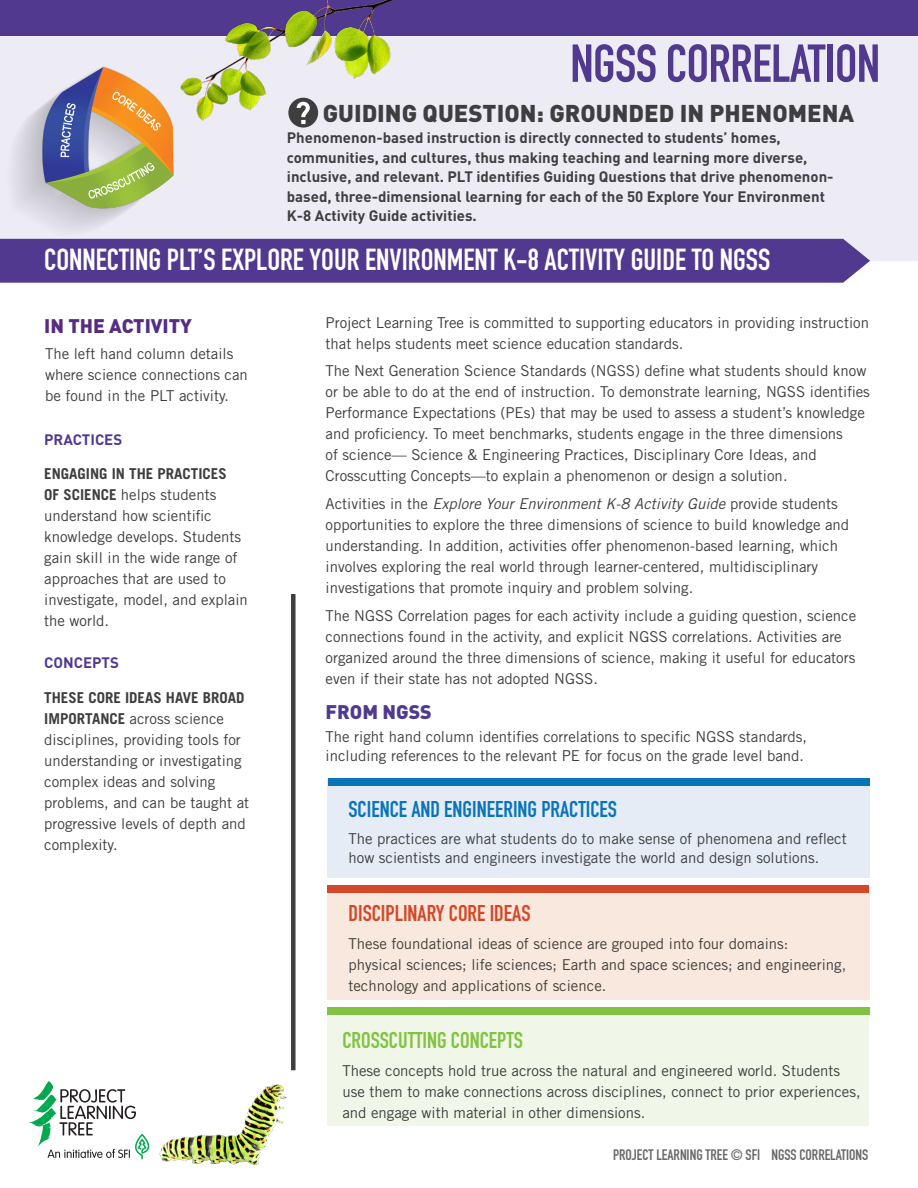
<style>
.page{position:relative;width:918px;height:1188px;background:#fff}
.page>*{position:absolute;margin:0;border:0;box-sizing:border-box;transform-origin:0 0}
.t1{font:700 52.5px "DIN Condensed";letter-spacing:-.01em;color:#51398f}
.subhead{font:700 30px "DIN Condensed";color:#fff}
.subhead-2{font:900 24px "DIN";color:#3e3e3f}
.t2{font:700 22.5px "DIN Condensed";color:#0975b8}
.t3{font:700 22.5px "DIN Condensed";color:#d44728}
.t4{font:700 22.5px "DIN Condensed";color:#81c340}
.t5{font:900 19.5px "DIN";color:#552d83}
.t6{font:900 19.5px "DIN";color:#503a8f}
.bullets{font:15px/21px "Trade Gothic";color:#3e3e3f}
.t7{font:700 15px/19.5px "DIN";color:#3e3e3f}
.t8{font:700 15px "DIN Condensed";color:#69696c}
.t9{font:700 15px "DIN";color:#51398f}
.s1{font-style:italic}
.s2{font-weight:700}
</style>
<div class="page">
<div style="left:0;top:0;width:918px;height:261px;background:#edebf4"></div>
<div style="left:0;top:239px;width:870px;height:44px;background:#51398f"></div>
<div style="left:0;top:0;width:918px;height:36px;background:#51398f"></div>
<div style="left:291px;top:594px;width:5px;height:476px;background:#3e3e3f"></div>
<div style="left:328px;top:886px;width:542px;height:113px;background:#f9e8dd"></div>
<div style="left:328px;top:886px;width:541px;height:7px;background:#d44728"></div>
<div style="left:328px;top:779px;width:542px;height:99px;background:#e5ecf6"></div>
<div style="left:328px;top:779px;width:541px;height:7px;background:#0975b8"></div>
<div style="left:328px;top:1008px;width:541px;height:118px;background:#f0f7e8"></div>
<div style="left:328px;top:1008px;width:542px;height:7px;background:#81c340"></div>
<svg style="left:30px;top:1081px;width:90px;height:77px"></svg>
<img style="left:120px;top:1047px;width:208px;height:118px">
<img style="left:13px;top:66px;width:160px;height:164px">
<img style="left:163px;top:0;width:232px;height:134px">
<p class="t1" style="left:570px;top:28px;width:311px">NGSS CORRELATION</p>
<p class="subhead-2" style="left:323px;top:97px;width:533px">GUIDING QUESTION: GROUNDED IN PHENOMENA</p>
<p class="t7" style="left:287px;top:128px;width:548px">Phenomenon-based instruction is directly connected to students’ homes, communities, and cultures, thus making teaching and learning more diverse, inclusive, and relevant. PLT identifies Guiding Questions that drive phenomenon&shy;based, three-dimensional learning for each of the 50 Explore Your Environment K-8 Activity Guide activities.</p>
<p class="subhead" style="left:44px;top:240px;width:727px">CONNECTING PLT’S EXPLORE YOUR ENVIRONMENT K-8 ACTIVITY GUIDE TO NGSS</p>
<p class="t5" style="left:44px;top:313px;width:149px">IN THE ACTIVITY</p>
<p class="bullets" style="left:326px;top:312px;width:545px">Project Learning Tree is committed to supporting educators in providing instruction that helps students meet science education standards.</p>
<p class="bullets" style="left:326px;top:360px;width:546px">The Next Generation Science Standards (NGSS) define what students should know or be able to do at the end of instruction. To demonstrate learning, NGSS identifies Performance Expectations (PEs) that may be used to assess a student’s knowledge and proficiency. To meet benchmarks, students engage in the three dimensions<br>of science— Science &amp; Engineering Practices, Disciplinary Core Ideas, and Crosscutting Concepts—to explain a phenomenon or design a solution.</p>
<p class="bullets" style="left:326px;top:493px;width:525px">Activities in the <span class="s1">Explore Your Environment K-8 Activity Guide</span> provide students opportunities to explore the three dimensions of science to build knowledge and understanding. In addition, activities offer phenomenon-based learning, which involves exploring the real world through learner-centered, multidisciplinary investigations that promote inquiry and problem solving.</p>
<p class="bullets" style="left:326px;top:605px;width:532px">The NGSS Correlation pages for each activity include a guiding question, science connections found in the activity, and explicit NGSS correlations. Activities are organized around the three dimensions of science, making it useful for educators even if their state has not adopted NGSS.</p>
<p class="bullets" style="left:45px;top:343px;width:204px">The left hand column details where science connections can be found in the PLT activity.</p>
<p class="t9" style="left:44px;top:429px;width:80px">PRACTICES</p>
<p class="bullets" style="left:44px;top:463px;width:205px"><span class="s2">ENGAGING IN THE PRACTICES<br>OF SCIENCE</span> helps students understand how scientific knowledge develops. Students gain skill in the wide range of approaches that are used to investigate, model, and explain the world.</p>
<p class="t9" style="left:44px;top:653px;width:76px">CONCEPTS</p>
<p class="bullets" style="left:44px;top:687px;width:206px"><span class="s2">THESE CORE IDEAS HAVE BROAD<br>IMPORTANCE</span> across science disciplines, providing tools for understanding or investigating complex ideas and solving problems, and can be taught at progressive levels of depth and complexity.</p>
<p class="t6" style="left:326px;top:699px;width:108px">FROM NGSS</p>
<p class="bullets" style="left:326px;top:726px;width:483px;line-height:19.5px">The right hand column identifies correlations to specific NGSS standards, including references to the relevant PE for focus on the grade level band.</p>
<p class="t2" style="left:349px;top:794px;width:270px">SCIENCE AND ENGINEERING PRACTICES</p>
<p class="bullets" style="left:349px;top:828px;width:500px;line-height:19.5px">The practices are what students do to make sense of phenomena and reflect how scientists and engineers investigate the world and design solutions.</p>
<p class="t3" style="left:349px;top:898px;width:184px">DISCIPLINARY CORE IDEAS</p>
<p class="bullets" style="left:349px;top:933px;width:499px">These foundational ideas of science are grouped into four domains:<br>physical sciences; life sciences; Earth and space sciences; and engineering, technology and applications of science.</p>
<p class="t4" style="left:342px;top:1025px;width:182px">CROSSCUTTING CONCEPTS</p>
<p class="bullets" style="left:342px;top:1060px;width:520px">These concepts hold true across the natural and engineered world. Students use them to make connections across disciplines, connect to prior experiences, and engage with material in other dimensions.</p>
<p class="t8" style="left:613px;top:1145px;width:257px">PROJECT LEARNING TREE © SFI NGSS CORRELATIONS</p>
</div>
